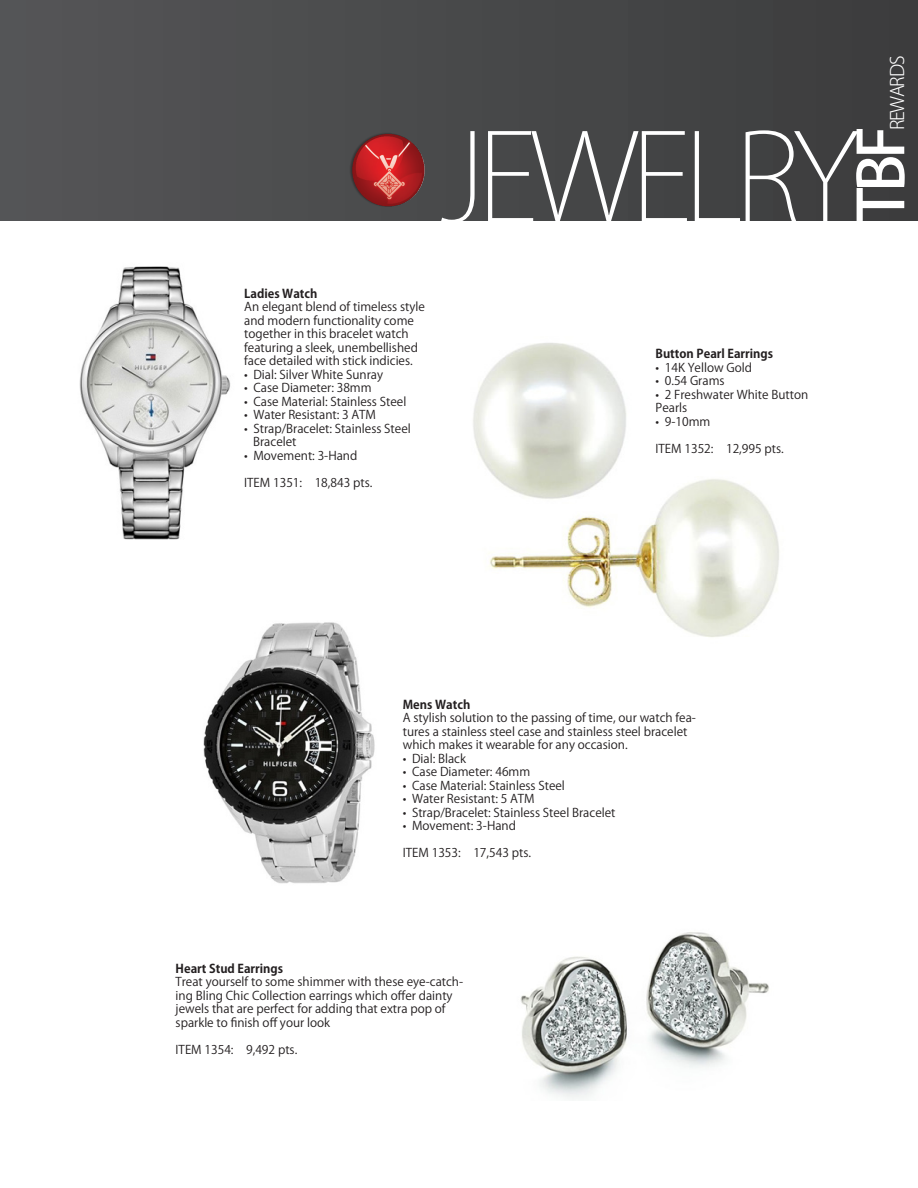
<style>
.page{position:relative;width:918px;height:1188px;background:#fff}
.page>*{position:absolute;margin:0;border:0;box-sizing:border-box;transform-origin:0 0}
.t1{font:200 120.15px "Koz Go Pro";letter-spacing:-.07em;color:#fff}
.t2{font:500 62.4px "Koz Go Pro";color:#fff}
.t3{font:300 18.45px "Koz Go Pro";letter-spacing:-.07em;color:#fff}
.t4{font:12px/13.5px "Koz Go Pr 6 N";color:#231f20}
.t5{font:700 12px "Koz Go Pr 6 N";color:#231f20}
</style>
<div class="page">
<div style="left:0;top:0;width:918px;height:221px;background:linear-gradient(to right,#555657,#3c3c3d)"></div>
<img style="left:79px;top:266px;width:152px;height:274px">
<img style="left:473px;top:343px;width:306px;height:294px">
<img style="left:203px;top:622px;width:172px;height:262px">
<img style="left:520px;top:932px;width:249px;height:167px">
<img style="left:317px;top:113px;width:119px;height:108px">
<p class="t3" style="left:885px;top:130px;width:76px;rotate:-90deg">REWARDS</p>
<p class="t2" style="left:841px;top:221px;width:97px;rotate:-90deg">TBF</p>
<p class="t1" style="left:440px;top:98px;width:420px">JEWELRY</p>
<p class="t5" style="left:244px;top:287px;width:75px">Ladies Watch</p>
<p class="t4" style="left:244px;top:300px;width:182px">An elegant blend of timeless style and modern functionality come together in this bracelet watch featuring a sleek, unembellished face detailed with stick indicies.</p>
<p class="t4" style="left:244px;top:368px;width:140px">• Dial: Silver White Sunray</p>
<p class="t4" style="left:244px;top:381px;width:129px">• Case Diameter: 38mm</p>
<p class="t4" style="left:244px;top:395px;width:164px">• Case Material: Stainless Steel</p>
<p class="t4" style="left:244px;top:408px;width:133px">• Water Resistant: 3 ATM</p>
<p class="t4" style="left:253px;top:422px;width:159px;text-indent:-9px">• Strap/Bracelet: Stainless Steel<br>Bracelet</p>
<p class="t4" style="left:244px;top:449px;width:115px">• Movement: 3-Hand</p>
<p class="t4" style="left:244px;top:476px;width:130px">ITEM 1351: 18,843 pts.</p>
<p class="t5" style="left:656px;top:347px;width:119px">Button Pearl Earrings</p>
<p class="t4" style="left:656px;top:361px;width:98px">• 14K Yellow Gold</p>
<p class="t4" style="left:656px;top:374px;width:71px">• 0.54 Grams</p>
<p class="t4" style="left:656px;top:388px;width:154px">• 2 Freshwater White Button<br>Pearls</p>
<p class="t4" style="left:656px;top:415px;width:56px">• 9-10mm</p>
<p class="t4" style="left:656px;top:442px;width:130px">ITEM 1352: 12,995 pts.</p>
<p class="t5" style="left:403px;top:698px;width:69px">Mens Watch</p>
<p class="t4" style="left:403px;top:712px;width:295px">A stylish solution to the passing of time, our watch fea&shy;tures a stainless steel case and stainless steel bracelet which makes it wearable for any occasion.</p>
<p class="t4" style="left:403px;top:752px;width:65px">• Dial: Black</p>
<p class="t4" style="left:403px;top:766px;width:129px">• Case Diameter: 46mm</p>
<p class="t4" style="left:403px;top:779px;width:164px">• Case Material: Stainless Steel</p>
<p class="t4" style="left:403px;top:793px;width:133px">• Water Resistant: 5 ATM</p>
<p class="t4" style="left:403px;top:806px;width:214px">• Strap/Bracelet: Stainless Steel Bracelet</p>
<p class="t4" style="left:403px;top:820px;width:115px">• Movement: 3-Hand</p>
<p class="t4" style="left:403px;top:847px;width:130px">ITEM 1353: 17,543 pts.</p>
<p class="t5" style="left:176px;top:962px;width:109px">Heart Stud Earrings</p>
<p class="t4" style="left:176px;top:976px;width:289px">Treat yourself to some shimmer with these eye-catch&shy;ing Bling Chic Collection earrings which offer dainty jewels that are perfect for adding that extra pop of sparkle to finish off your look</p>
<p class="t4" style="left:176px;top:1043px;width:123px">ITEM 1354: 9,492 pts.</p>
</div>
